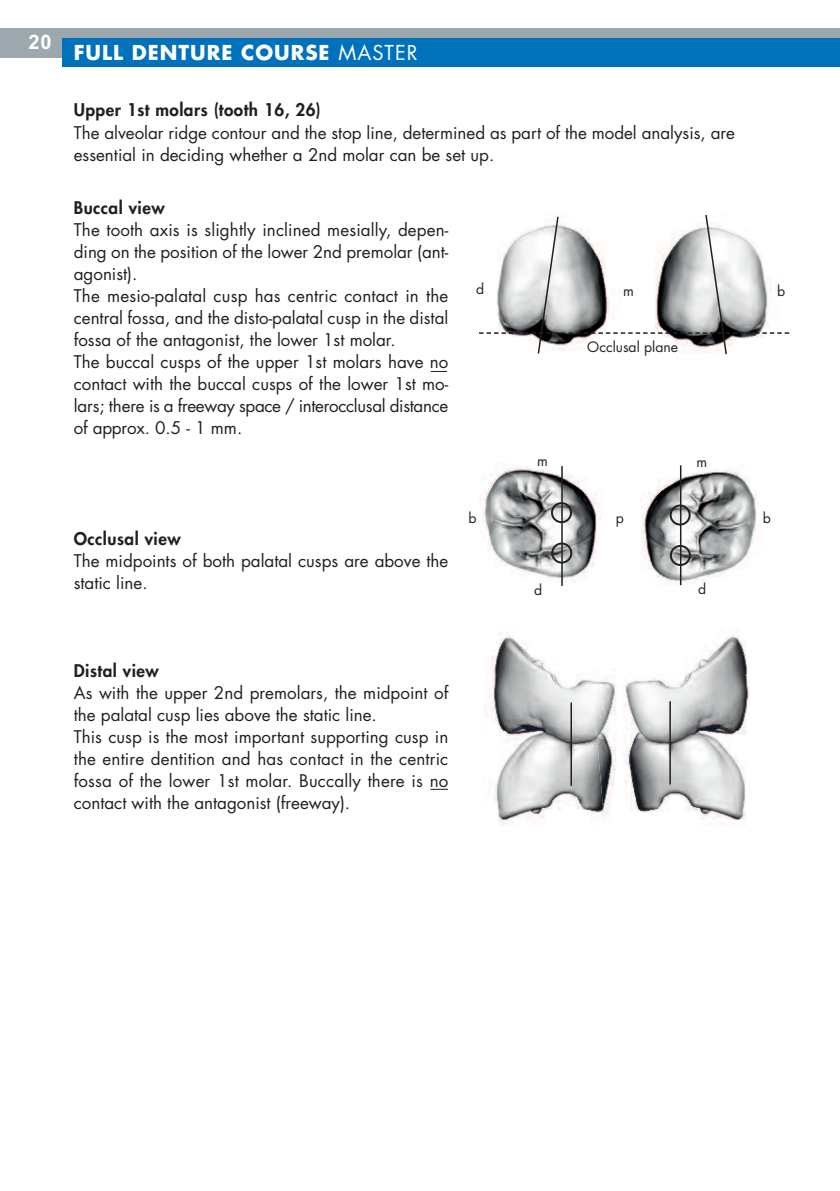
<style>
.page{position:relative;width:840px;height:1191px;background:#fff}
.page>*{position:absolute;margin:0;border:0;box-sizing:border-box;transform-origin:0 0}
.t1{font:700 20px "Futura";letter-spacing:.05em;color:#fff}
.t2{font:700 20px "Arial";color:#fff}
.t3{font:17px/22px "Futura";color:#231f20}
.t4{font:800 17px "Futura";letter-spacing:.03em;color:#231f20}
.t5{font:14px "Futura";color:#231f20}
.s1{font-weight:400}
</style>
<div class="page">
<div style="left:0;top:28px;width:839px;height:30px;background:#9da8ae"></div>
<div style="left:62px;top:39px;width:777px;height:28px;background:#0072bc"></div>
<svg style="left:430px;top:371px;width:16px;height:1px"></svg>
<img style="left:641px;top:465px;width:120px;height:121px">
<img style="left:486px;top:632px;width:99px;height:193px">
<svg style="left:479px;top:215px;width:309px;height:140px"></svg>
<svg style="left:669px;top:504px;width:21px;height:21px"></svg>
<img style="left:483px;top:462px;width:118px;height:124px">
<hr style="left:679px;top:465px;width:2px;height:120px;background:#231f20">
<hr style="left:561px;top:466px;width:1px;height:120px;background:#231f20">
<svg style="left:669px;top:545px;width:21px;height:21px"></svg>
<svg style="left:550px;top:502px;width:21px;height:21px"></svg>
<svg style="left:551px;top:542px;width:21px;height:21px"></svg>
<img style="left:629px;top:634px;width:121px;height:191px">
<img style="left:585px;top:669px;width:44px;height:154px">
<hr style="left:570px;top:702px;width:1px;height:83px;background:#231f20">
<hr style="left:669px;top:701px;width:1px;height:83px;background:#231f20">
<svg style="left:430px;top:789px;width:17px;height:1px"></svg>
<p class="t2" style="left:28px;top:30px;width:25px">20</p>
<p class="t1" style="left:74px;top:44px;width:345px">FULL DENTURE COURSE <span class="s1">MASTER</span></p>
<p class="t4" style="left:74px;top:102px;width:248px">Upper 1st molars (tooth 16, 26)</p>
<p class="t3" style="left:74px;top:123px;width:662px">The alveolar ridge contour and the stop line, determined as part of the model analysis, are essential in deciding whether a 2nd molar can be set up.</p>
<p class="t4" style="left:74px;top:200px;width:92px">Buccal view</p>
<p class="t3" style="left:74px;top:221px;width:376px">The tooth axis is slightly inclined mesially, depen&shy;ding on the position of the lower 2nd premolar (ant&shy;agonist).<br>The mesio-palatal cusp has centric contact in the central fossa, and the disto-palatal cusp in the distal fossa of the antagonist, the lower 1st molar.<br>The buccal cusps of the upper 1st molars have no contact with the buccal cusps of the lower 1st mo&shy;lars; there is a freeway space / interocclusal distance of approx. 0.5 - 1 mm.</p>
<p class="t5" style="left:475px;top:283px;width:10px">d</p>
<p class="t5" style="left:622px;top:284px;width:12px">m</p>
<p class="t5" style="left:776px;top:284px;width:10px">b</p>
<p class="t5" style="left:587px;top:340px;width:92px">Occlusal plane</p>
<p class="t4" style="left:74px;top:530px;width:108px">Occlusal view</p>
<p class="t3" style="left:74px;top:551px;width:376px">The midpoints of both palatal cusps are above the static line.</p>
<p class="t5" style="left:468px;top:511px;width:10px">b</p>
<p class="t5" style="left:537px;top:455px;width:12px">m</p>
<p class="t5" style="left:534px;top:583px;width:10px">d</p>
<p class="t5" style="left:696px;top:455px;width:12px">m</p>
<p class="t5" style="left:615px;top:511px;width:10px">p</p>
<p class="t5" style="left:762px;top:512px;width:10px">b</p>
<p class="t5" style="left:698px;top:582px;width:10px">d</p>
<p class="t4" style="left:74px;top:662px;width:86px">Distal view</p>
<p class="t3" style="left:74px;top:683px;width:376px">As with the upper 2nd premolars, the midpoint of the palatal cusp lies above the static line.<br>This cusp is the most important supporting cusp in the entire dentition and has contact in the centric fossa of the lower 1st molar. Buccally there is no contact with the antagonist (freeway).</p>
</div>
